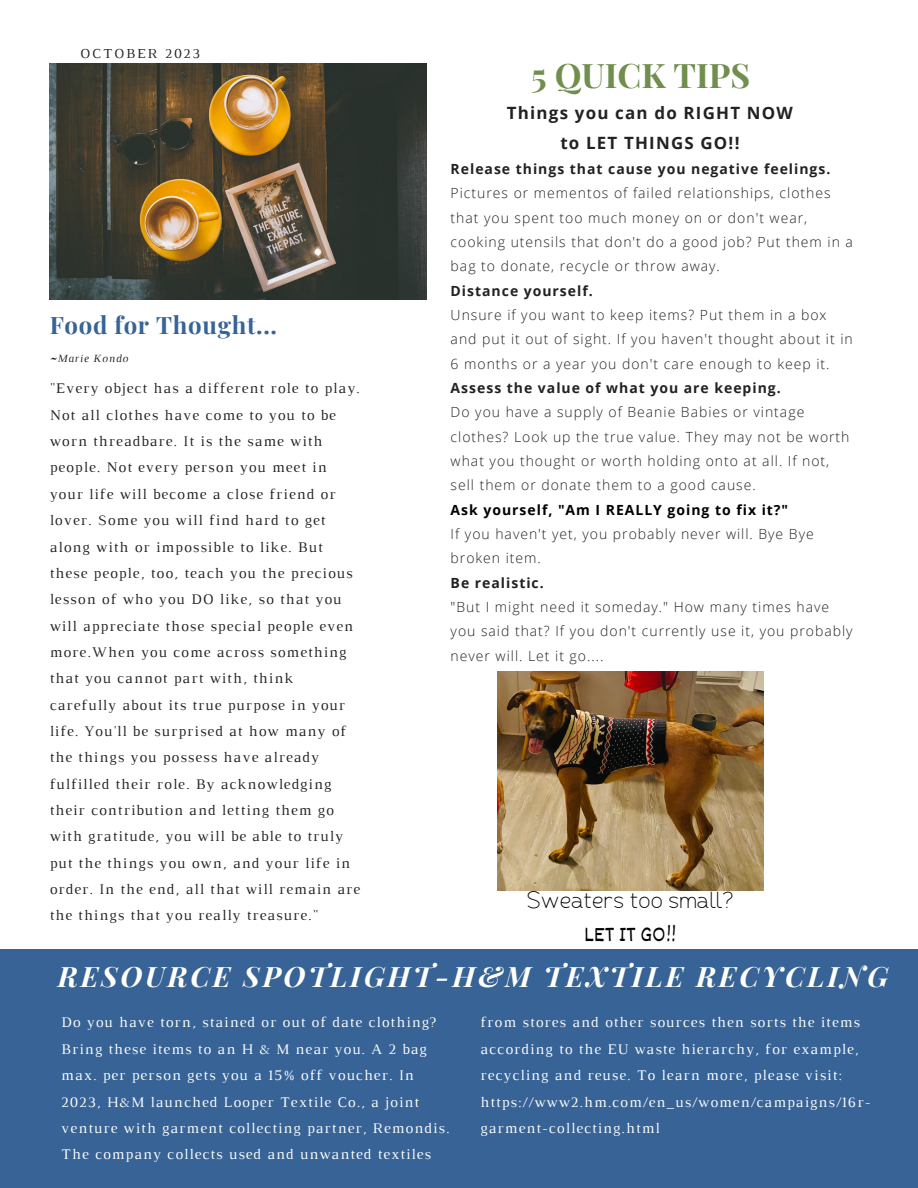
<style>
.page{position:relative;width:918px;height:1188px;background:#fff}
.page>*{position:absolute;margin:0;border:0;box-sizing:border-box;transform-origin:0 0}
.t1{font:700 33.9px "Playfair Display";color:#708e4e}
.t2{font:italic 700 28.2px "Playfair Display";letter-spacing:.1em;color:#fffff9}
.t3{font:700 24px "Playfair Display";letter-spacing:.03em;color:#376396}
.t4{font:300 22.5px "Fibon Sans";color:#000}
.t5{font:22.5px "Dekko";color:#000}
.t6{font:700 16.95px "Open Sans";letter-spacing:.07em;color:#222}
.t7{font:15px/26.4px "Luthier";letter-spacing:.07em;color:#222}
.t8{font:15px/26.4px "Luthier";letter-spacing:.07em;color:#fff}
.t9{font:300 13.95px/24.3px "Open Sans";letter-spacing:.07em;color:#222}
.t10{font:700 13.95px "Open Sans";letter-spacing:.07em;color:#222}
.t11{font:700 13.95px "Open Sans";letter-spacing:.07em;color:#000}
.t12{font:13.95px "Luthier";letter-spacing:.14em;color:#222}
.t13{font:italic 11.25px "Luthier";letter-spacing:.07em;color:#222}
</style>
<div class="page">
<div style="left:0;top:950px;width:918px;height:238px;background:#376396"></div>
<img style="left:50px;top:63px;width:377px;height:236px">
<img style="left:497px;top:671px;width:267px;height:220px">
<p class="t12" style="left:80px;top:49px;width:121px">OCTOBER 2023</p>
<p class="t3" style="left:50px;top:308px;width:229px">Food for Thought...</p>
<p class="t13" style="left:50px;top:354px;width:80px">~Marie Kondo</p>
<p class="t7" style="left:50px;top:376px;width:312px">"Every object has a different role to play.<br>Not all clothes have come to you to be worn threadbare. It is the same with people. Not every person you meet in your life will become a close friend or lover. Some you will find hard to get along with or impossible to like. But these people, too, teach you the precious lesson of who you DO like, so that you will appreciate those special people even more.When you come across something that you cannot part with, think carefully about its true purpose in your life. You'll be surprised at how many of the things you possess have already fulfilled their role. By acknowledging their contribution and letting them go with gratitude, you will be able to truly put the things you own, and your life in order. In the end, all that will remain are the things that you really treasure."</p>
<p class="t1" style="left:531px;top:51px;width:221px">5 QUICK TIPS</p>
<p class="t6" style="left:507px;top:101px;width:287px">Things you can do RIGHT NOW</p>
<p class="t6" style="left:560px;top:131px;width:181px">to LET THINGS GO!!</p>
<p class="t10" style="left:451px;top:159px;width:381px">Release things that cause you negative feelings.</p>
<p class="t9" style="left:451px;top:181px;width:404px">Pictures or mementos of failed relationships, clothes that you spent too much money on or don't wear, cooking utensils that don't do a good job? Put them in a bag to donate, recycle or throw away.</p>
<p class="t10" style="left:451px;top:281px;width:144px">Distance yourself.</p>
<p class="t9" style="left:451px;top:302px;width:404px">Unsure if you want to keep items? Put them in a box and put it out of sight. If you haven't thought about it in<br>6 months or a year you don't care enough to keep it.</p>
<p class="t10" style="left:451px;top:378px;width:332px">Assess the value of what you are keeping.</p>
<p class="t9" style="left:451px;top:400px;width:400px">Do you have a supply of Beanie Babies or vintage clothes? Look up the true value. They may not be worth what you thought or worth holding onto at all. If not, sell them or donate them to a good cause.</p>
<p class="t11" style="left:451px;top:500px;width:339px">Ask yourself, "Am I REALLY going to fix it?"</p>
<p class="t9" style="left:451px;top:522px;width:365px">If you haven't yet, you probably never will. Bye Bye broken item.</p>
<p class="t10" style="left:451px;top:573px;width:95px">Be realistic.</p>
<p class="t9" style="left:451px;top:595px;width:403px">"But I might need it someday." How many times have you said that? If you don't currently use it, you probably never will. Let it go....</p>
<p class="t4" style="left:527px;top:891px;width:208px">Sweaters too small?</p>
<p class="t5" style="left:584px;top:920px;width:94px">LET IT GO!!</p>
<p class="t2" style="left:58px;top:957px;width:832px">RESOURCE SPOTLIGHT-H&amp;M TEXTILE RECYCLING</p>
<p class="t8" style="left:61px;top:1010px;width:390px">Do you have torn, stained or out of date clothing?<br>Bring these items to an H &amp; M near you. A 2 bag max. per person gets you a 15% off voucher. In 2023, H&amp;M launched Looper Textile Co., a joint venture with garment collecting partner, Remondis.<br>The company collects used and unwanted textiles</p>
<p class="t8" style="left:480px;top:1010px;width:391px">from stores and other sources then sorts the items according to the EU waste hierarchy, for example, recycling and reuse. To learn more, please visit: https://www2.hm.com/en_us/women/campaigns/16r&shy;garment-collecting.html</p>
</div>
